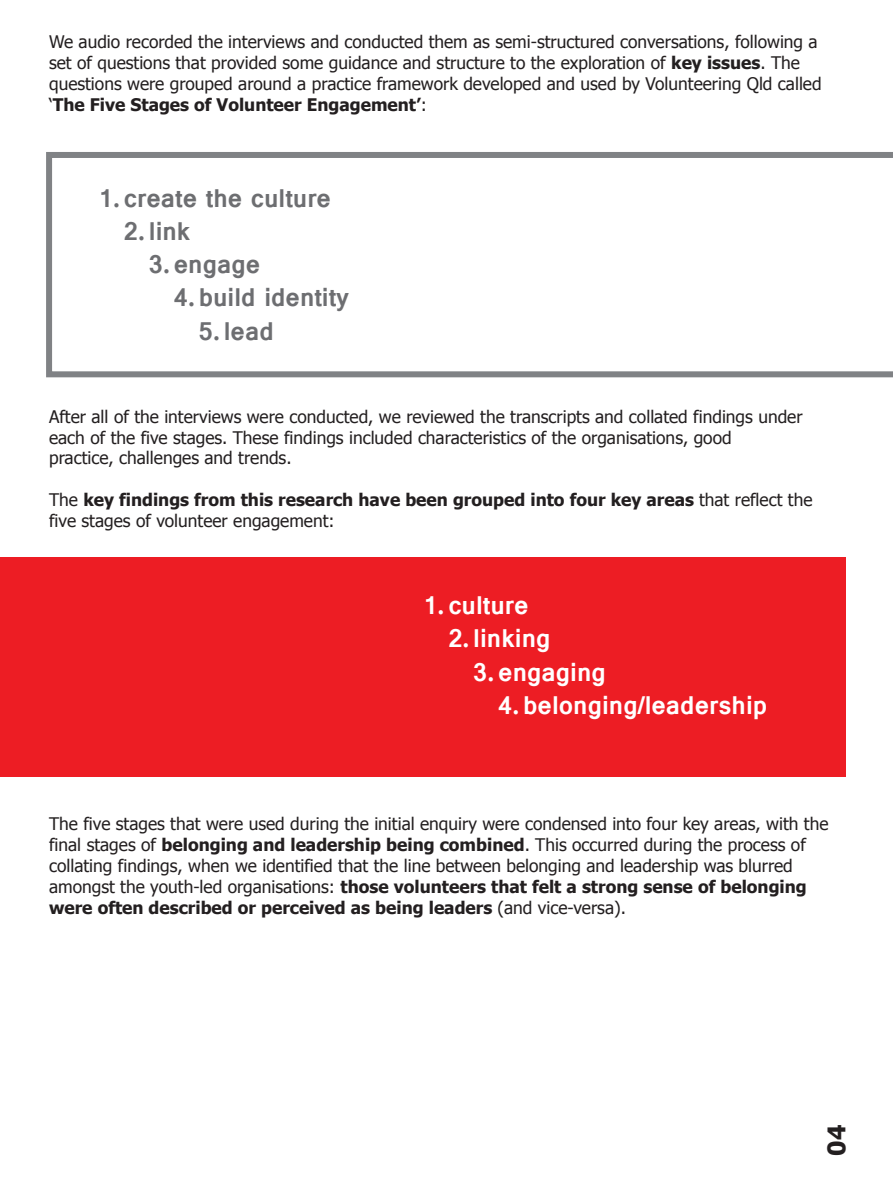
<style>
.page{position:relative;width:893px;height:1188px;background:#fff}
.page>*{position:absolute;margin:0;border:0;box-sizing:border-box;transform-origin:0 0}
.t1{font:700 27.75px "Vrinda";color:#6d6e71}
.t2{font:700 27.75px "Vrinda";color:#fff}
.t3{font:700 24.3px "Tahoma";color:#231f20}
.t4{font:17.4px/20.9px "Tahoma";color:#231f20}
.t5{font:700 17.4px/20.9px "Tahoma";color:#231f20}
.s1{font-weight:700}
.s2{font-weight:400}
</style>
<div class="page">
<div style="left:0;top:557px;width:846px;height:220px;background:#ed1d24"></div>
<svg style="left:46px;top:152px;width:847px;height:225px"></svg>
<p class="t4" style="left:49px;top:31px;width:774px">We audio recorded the interviews and conducted them as semi-structured conversations, following a set of questions that provided some guidance and structure to the exploration of <span class="s1">key issues</span>. The questions were grouped around a practice framework developed and used by Volunteering Qld called ‘<span class="s1">The Five Stages of Volunteer Engagement’</span>:</p>
<h1 class="t1" style="left:99px;top:179px;width:234px">1. create the culture</h1>
<h1 class="t1" style="left:124px;top:213px;width:68px">2. link</h1>
<h1 class="t1" style="left:149px;top:246px;width:113px">3. engage</h1>
<h1 class="t1" style="left:174px;top:279px;width:177px">4. build identity</h1>
<h1 class="t1" style="left:199px;top:312px;width:76px">5. lead</h1>
<p class="t4" style="left:49px;top:405px;width:755px">After all of the interviews were conducted, we reviewed the transcripts and collated findings under each of the five stages. These findings included characteristics of the organisations, good<br>practice, challenges and trends.</p>
<p class="t5" style="left:49px;top:488px;width:765px"><span class="s2">The</span> key findings from this research have been grouped into four key areas <span class="s2">that reflect the five stages of volunteer engagement:</span></p>
<h1 class="t2" style="left:423px;top:587px;width:107px">1. culture</h1>
<h1 class="t2" style="left:448px;top:620px;width:104px">2. linking</h1>
<h1 class="t2" style="left:473px;top:653px;width:134px">3. engaging</h1>
<h1 class="t2" style="left:498px;top:687px;width:270px">4. belonging/leadership</h1>
<p class="t4" style="left:49px;top:813px;width:781px">The five stages that were used during the initial enquiry were condensed into four key areas, with the final stages of <span class="s1">belonging and leadership being combined</span>. This occurred during the process of collating findings, when we identified that the line between belonging and leadership was blurred amongst the youth-led organisations: <span class="s1">those volunteers that felt a strong sense of belonging were often described or perceived as being leaders</span> (and vice-versa).</p>
<h2 class="t3" style="left:820px;top:1156px;width:32px;rotate:-90deg">04</h2>
</div>
